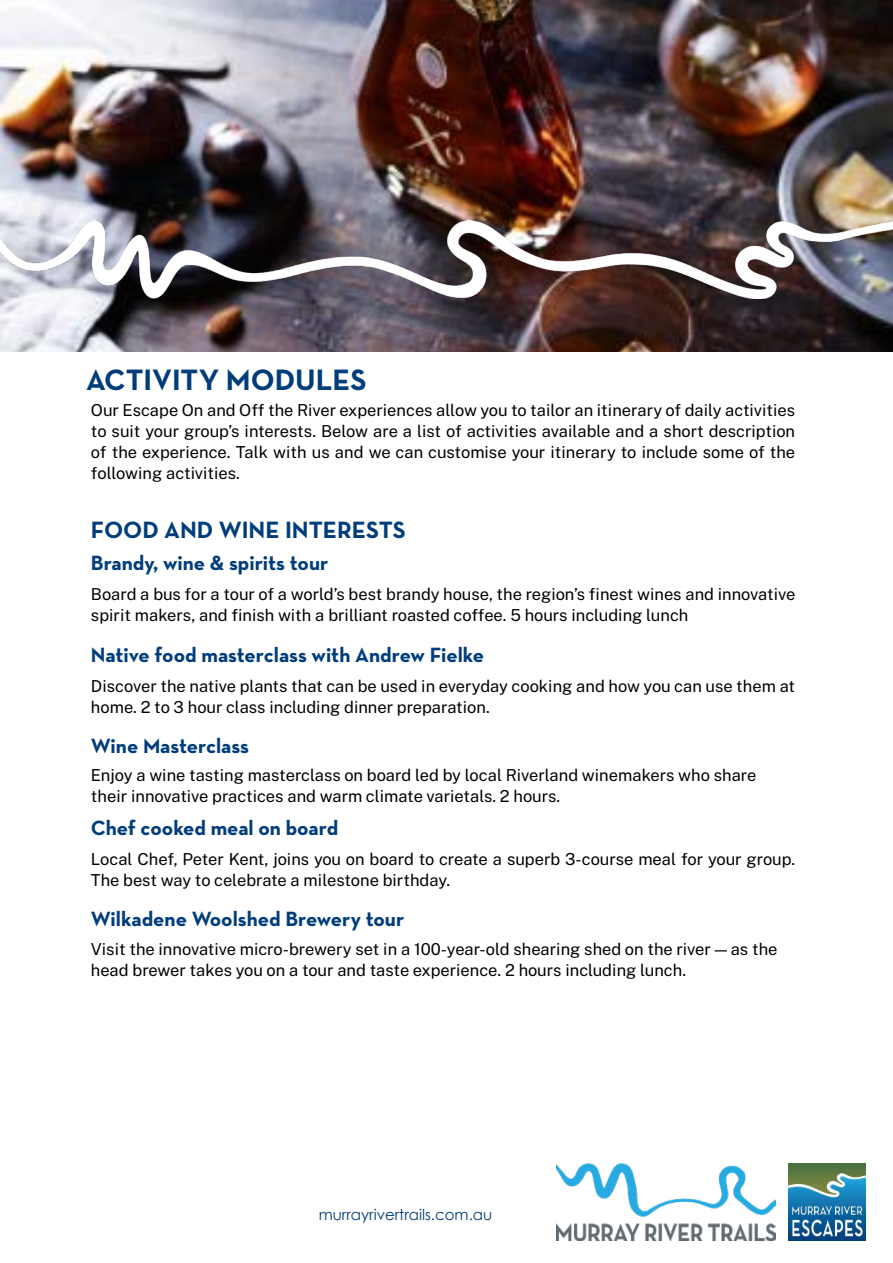
<style>
.page{position:relative;width:893px;height:1263px;background:#fff}
.page>*{position:absolute;margin:0;border:0;box-sizing:border-box;transform-origin:0 0}
.t1{font:700 30px "Neutra Text";color:#003d7b}
.t2{font:700 24px "Neutra Text";color:#003d7b}
.t3{font:700 21px "Neutra Text";color:#003d7b}
.t4{font:16.5px/21px "Public Sans";color:#000}
.t5{font:15px "Century Gothic";color:#003d7b}
</style>
<div class="page">
<img style="left:0;top:1px;width:893px;height:351px">
<img style="left:788px;top:1163px;width:78px;height:77px">
<img style="left:0;top:221px;width:893px;height:78px">
<img style="left:556px;top:1163px;width:220px;height:77px">
<h1 class="t1" style="left:86px;top:361px;width:282px">ACTIVITY MODULES</h1>
<p class="t4" style="left:91px;top:398px;width:706px;text-align:justify">Our Escape On and Off the River experiences allow you to tailor an itinerary of daily activities to suit your group’s interests. Below are a list of activities available and a short description of the experience. Talk with us and we can customise your itinerary to include some of the following activities.</p>
<h2 class="t2" style="left:91px;top:515px;width:316px">FOOD AND WINE INTERESTS</h2>
<p class="t3" style="left:91px;top:550px;width:239px">Brandy, wine &amp; spirits tour</p>
<p class="t4" style="left:91px;top:583px;width:706px">Board a bus for a tour of a world’s best brandy house, the region’s finest wines and innovative spirit makers, and finish with a brilliant roasted coffee. 5 hours including lunch</p>
<p class="t3" style="left:91px;top:641px;width:395px">Native food masterclass with Andrew Fielke</p>
<p class="t4" style="left:91px;top:674px;width:706px">Discover the native plants that can be used in everyday cooking and how you can use them at home. 2 to 3 hour class including dinner preparation.</p>
<p class="t3" style="left:91px;top:732px;width:160px">Wine Masterclass</p>
<p class="t4" style="left:91px;top:764px;width:667px">Enjoy a wine tasting masterclass on board led by local Riverland winemakers who share their innovative practices and warm climate varietals. 2 hours.</p>
<p class="t3" style="left:91px;top:815px;width:249px">Chef cooked meal on board</p>
<p class="t4" style="left:91px;top:847px;width:706px">Local Chef, Peter Kent, joins you on board to create a superb 3-course meal for your group.<br>The best way to celebrate a milestone birthday.</p>
<p class="t3" style="left:91px;top:906px;width:315px">Wilkadene Woolshed Brewery tour</p>
<p class="t4" style="left:91px;top:937px;width:688px">Visit the innovative micro-brewery set in a 100-year-old shearing shed on the river — as the head brewer takes you on a tour and taste experience. 2 hours including lunch.</p>
<p class="t5" style="left:319px;top:1204px;width:175px">murrayrivertrails.com.au</p>
</div>
